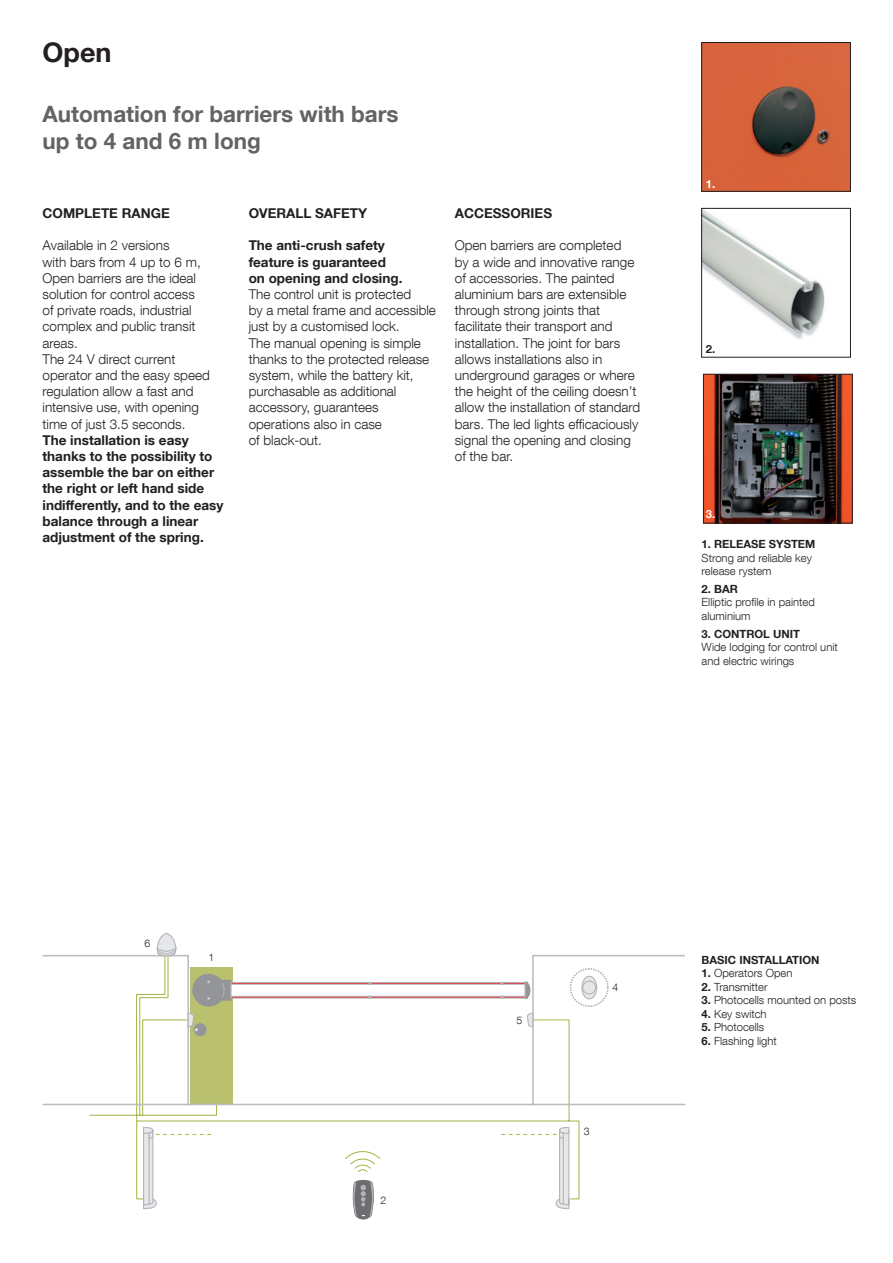
<style>
.page{position:relative;width:893px;height:1263px;background:#fff}
.page>*{position:absolute;margin:0;border:0;box-sizing:border-box;transform-origin:0 0}
.t1{font:700 27px "Helvetica Neue LT Com";color:#231f20}
.t2{font:700 22.5px/27px "Helvetica Neue LT Com";color:#636366}
.t3{font:300 13.5px/16.2px "Helvetica Neue LT Com";color:#231f20}
.t4{font:700 13.5px/16.2px "Helvetica Neue LT Com";color:#231f20}
.t5{font:300 11.25px/13.5px "Helvetica Neue LT Com";color:#231f20}
.t6{font:700 11.25px "Helvetica Neue LT Com";color:#231f20}
.t7{font:700 11.25px "Helvetica Neue LT Com";color:#fff}
.t8{font:300 10.5px "Helvetica Neue LT Com";color:#231f20}
.s1{font-weight:700}
</style>
<div class="page">
<img style="left:705px;top:376px;width:145px;height:145px">
<div style="left:703px;top:374px;width:149px;height:149px;border:1px solid #231f20"></div>
<svg style="left:89px;top:1105px;width:491px;height:95px"></svg>
<svg style="left:187px;top:955px;width:498px;height:151px"></svg>
<svg style="left:582px;top:976px;width:15px;height:23px"></svg>
<div style="left:581px;top:976px;width:16px;height:23px;border:1px solid #b2b3b7;border-radius:50%"></div>
<div style="left:570px;top:968px;width:39px;height:39px;border:2px dashed #b2b3b7;border-radius:50%"></div>
<svg style="left:43px;top:932px;width:189px;height:173px"></svg>
<div style="left:583px;top:981px;width:13px;height:13px;background:#e6e7e9;border-radius:50%"></div>
<div style="left:582px;top:980px;width:14px;height:14px;border:1px solid #b2b3b7;border-radius:50%"></div>
<svg style="left:344px;top:1149px;width:37px;height:24px"></svg>
<svg style="left:352px;top:1179px;width:22px;height:41px"></svg>
<svg style="left:136px;top:1120px;width:77px;height:89px"></svg>
<svg style="left:499px;top:1123px;width:71px;height:86px"></svg>
<img style="left:703px;top:210px;width:122px;height:129px">
<div style="left:701px;top:208px;width:150px;height:149px;border:1px solid #231f20"></div>
<img style="left:703px;top:44px;width:146px;height:146px">
<div style="left:701px;top:42px;width:150px;height:150px;border:1px solid #231f20"></div>
<p class="t1" style="left:43px;top:36px;width:71px">Open</p>
<p class="t2" style="left:43px;top:100px;width:358px">Automation for barriers with bars up to 4 and 6 m long</p>
<p class="t4" style="left:43px;top:205px;width:129px">COMPLETE RANGE</p>
<p class="t3" style="left:43px;top:237px;width:160px">Available in 2 versions<br>with bars from 4 up to 6 m,<br>Open barriers are the ideal solution for control access of private roads, industrial complex and public transit areas.</p>
<p class="t3" style="left:43px;top:351px;width:169px">The 24 V direct current operator and the easy speed regulation allow a fast and intensive use, with opening time of just 3.5 seconds.</p>
<p class="t4" style="left:43px;top:431px;width:183px">The installation is easy thanks to the possibility to assemble the bar on either the right or left hand side indifferently, and to the easy balance through a linear adjustment of the spring.</p>
<p class="t4" style="left:249px;top:205px;width:120px">OVERALL SAFETY</p>
<p class="t4" style="left:249px;top:237px;width:155px">The anti-crush safety feature is guaranteed on opening and closing.</p>
<p class="t3" style="left:249px;top:286px;width:189px">The control unit is protected<br>by a metal frame and accessible just by a customised lock.</p>
<p class="t3" style="left:249px;top:334px;width:182px">The manual opening is simple thanks to the protected release system, while the battery kit, purchasable as additional accessory, guarantees operations also in case<br>of black-out.</p>
<p class="t4" style="left:455px;top:205px;width:99px">ACCESSORIES</p>
<p class="t3" style="left:455px;top:237px;width:187px">Open barriers are completed<br>by a wide and innovative range of accessories. The painted aluminium bars are extensible through strong joints that facilitate their transport and installation. The joint for bars allows installations also in underground garages or where the height of the ceiling doesn’t allow the installation of standard bars. The led lights efficaciously signal the opening and closing of the bar.</p>
<p class="t7" style="left:706px;top:176px;width:11px">1.</p>
<p class="t6" style="left:706px;top:342px;width:11px">2.</p>
<p class="t7" style="left:706px;top:507px;width:11px">3.</p>
<p class="t5" style="left:702px;top:537px;width:115px"><span class="s1">1. RELEASE SYSTEM<br></span>Strong and reliable key release rystem</p>
<p class="t6" style="left:702px;top:582px;width:38px">2. BAR</p>
<p class="t5" style="left:702px;top:595px;width:115px">Elliptic profile in painted aluminium</p>
<p class="t6" style="left:702px;top:626px;width:100px">3. CONTROL UNIT</p>
<p class="t5" style="left:702px;top:640px;width:138px">Wide lodging for control unit and electric wirings</p>
<p class="t8" style="left:145px;top:937px;width:7px">6</p>
<p class="t8" style="left:209px;top:950px;width:7px">1</p>
<p class="t8" style="left:381px;top:1193px;width:7px">2</p>
<p class="t8" style="left:516px;top:1013px;width:7px">5</p>
<p class="t8" style="left:612px;top:980px;width:7px">4</p>
<p class="t8" style="left:584px;top:1125px;width:7px">3</p>
<p class="t6" style="left:702px;top:953px;width:119px">BASIC INSTALLATION</p>
<p class="t5" style="left:702px;top:966px;width:92px"><span class="s1">1.</span> Operators Open</p>
<p class="t5" style="left:702px;top:980px;width:68px"><span class="s1">2.</span> Transmitter</p>
<p class="t5" style="left:702px;top:993px;width:156px"><span class="s1">3.</span> Photocells mounted on posts</p>
<p class="t5" style="left:702px;top:1007px;width:67px"><span class="s1">4.</span> Key switch</p>
<p class="t5" style="left:702px;top:1020px;width:64px"><span class="s1">5.</span> Photocells</p>
<p class="t5" style="left:702px;top:1034px;width:77px"><span class="s1">6.</span> Flashing light</p>
</div>
